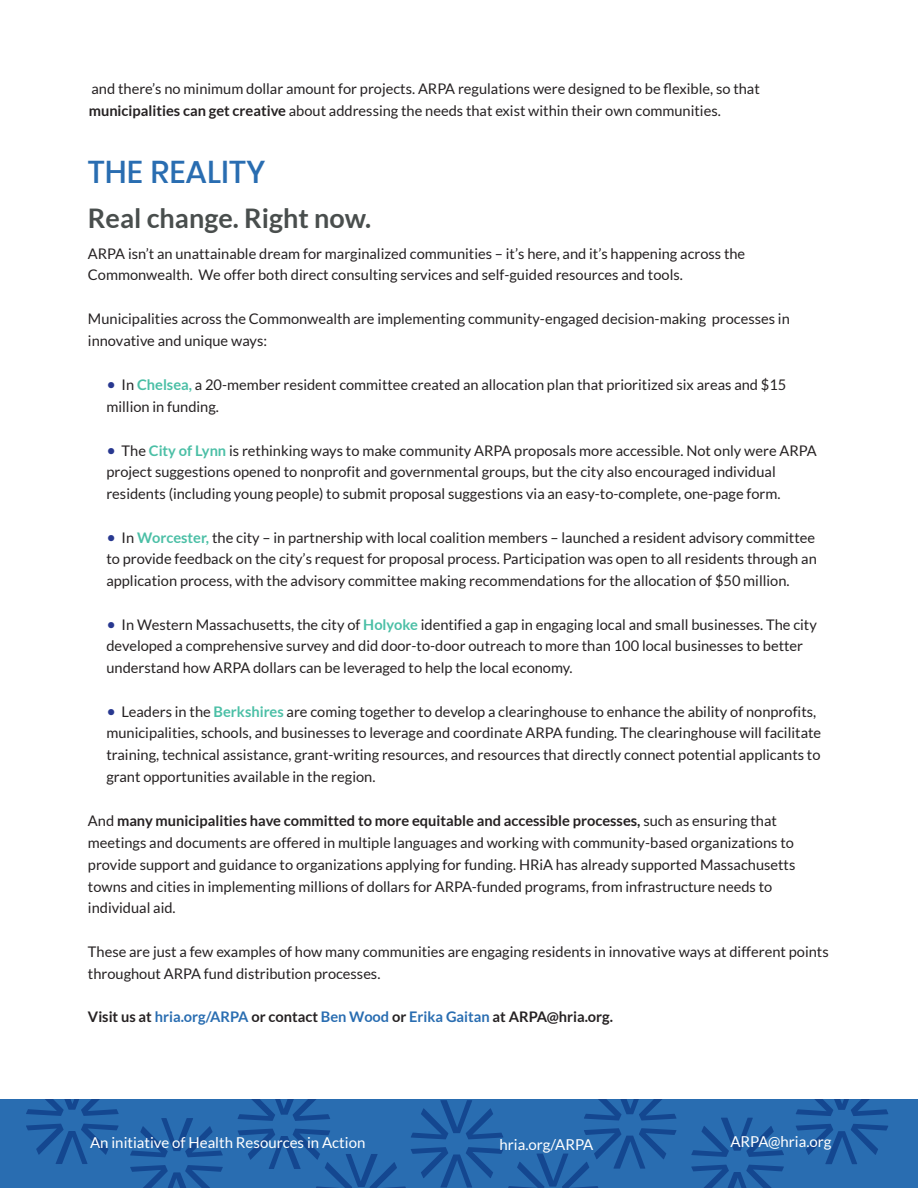
<style>
.page{position:relative;width:918px;height:1188px;background:#fff}
.page>*{position:absolute;margin:0;border:0;box-sizing:border-box;transform-origin:0 0}
.t1{font:500 31.5px "Poppins";color:#296db1}
.t2{font:700 27px "Lato";color:#494e4d}
.t3{font:15px "Lato";color:#fff}
.t4{font:14.7px/21.8px "Lato";color:#252122}
.t5{font:700 14.7px "Lato";color:#252122}
.s1{font-weight:700}
.s2{font-size:16.5px;color:#283890}
.s3{font-weight:700;color:#4bbfa6}
.s4{color:#296db1}
</style>
<div class="page">
<div style="left:0;top:1100px;width:918px;height:88px;background:#296db1"></div>
<svg style="left:691px;top:1165px;width:93px;height:22px"></svg>
<svg style="left:691px;top:1118px;width:93px;height:39px"></svg>
<svg style="left:130px;top:1165px;width:93px;height:22px"></svg>
<svg style="left:130px;top:1118px;width:93px;height:39px"></svg>
<svg style="left:238px;top:1100px;width:439px;height:87px"></svg>
<svg style="left:796px;top:1124px;width:92px;height:40px"></svg>
<svg style="left:796px;top:1100px;width:92px;height:16px"></svg>
<svg style="left:26px;top:1124px;width:93px;height:40px"></svg>
<svg style="left:26px;top:1100px;width:93px;height:16px"></svg>
<p class="t4" style="left:89px;top:78px;width:673px">and there’s no minimum dollar amount for projects. ARPA regulations were designed to be flexible, so that <span class="s1">municipalities can get creative</span> about addressing the needs that exist within their own communities.</p>
<h1 class="t1" style="left:88px;top:153px;width:179px">THE REALITY</h1>
<h2 class="t2" style="left:88px;top:203px;width:285px">Real change. Right now.</h2>
<p class="t4" style="left:88px;top:242px;width:659px">ARPA isn’t an unattainable dream for marginalized communities – it’s here, and it’s happening across the<br>Commonwealth. We offer both direct consulting services and self-guided resources and tools.</p>
<p class="t4" style="left:88px;top:308px;width:703px">Municipalities across the Commonwealth are implementing community-engaged decision-making processes in innovative and unique ways:</p>
<p class="t4" style="left:106px;top:374px;width:681px"><span class="s2">•</span> In <span class="s3">Chelsea,</span> a 20-member resident committee created an allocation plan that prioritized six areas and $15 million in funding.</p>
<p class="t4" style="left:106px;top:439px;width:712px"><span class="s2">•</span> The <span class="s3">City of Lynn</span> is rethinking ways to make community ARPA proposals more accessible. Not only were ARPA project suggestions opened to nonprofit and governmental groups, but the city also encouraged individual residents (including young people) to submit proposal suggestions via an easy-to-complete, one-page form.</p>
<p class="t4" style="left:106px;top:526px;width:712px;text-align:justify"><span class="s2">•</span> In <span class="s3">Worcester,</span> the city – in partnership with local coalition members – launched a resident advisory committee to provide feedback on the city’s request for proposal process. Participation was open to all residents through an application process, with the advisory committee making recommendations for the allocation of $50 million.</p>
<p class="t4" style="left:106px;top:613px;width:712px"><span class="s2">•</span> In Western Massachusetts, the city of <span class="s3">Holyoke</span> identified a gap in engaging local and small businesses. The city developed a comprehensive survey and did door-to-door outreach to more than 100 local businesses to better understand how ARPA dollars can be leveraged to help the local economy.</p>
<p class="t4" style="left:106px;top:700px;width:716px"><span class="s2">•</span> Leaders in the <span class="s3">Berkshires</span> are coming together to develop a clearinghouse to enhance the ability of nonprofits, municipalities, schools, and businesses to leverage and coordinate ARPA funding. The clearinghouse will facilitate training, technical assistance, grant-writing resources, and resources that directly connect potential applicants to grant opportunities available in the region.</p>
<p class="t4" style="left:88px;top:810px;width:709px">And <span class="s1">many municipalities have committed to more equitable and accessible processes,</span> such as ensuring that meetings and documents are offered in multiple languages and working with community-based organizations to provide support and guidance to organizations applying for funding. HRiA has already supported Massachusetts towns and cities in implementing millions of dollars for ARPA-funded programs, from infrastructure needs to individual aid.</p>
<p class="t4" style="left:88px;top:940px;width:742px">These are just a few examples of how many communities are engaging residents in innovative ways at different points throughout ARPA fund distribution processes.</p>
<p class="t5" style="left:88px;top:1008px;width:527px">Visit us at <span class="s4">hria.org/ARPA</span> or contact <span class="s4">Ben Wood</span> or <span class="s4">Erika Gaitan</span> at ARPA@hria.org.</p>
<p class="t3" style="left:90px;top:1134px;width:277px">An initiative of Health Resources in Action</p>
<p class="t3" style="left:500px;top:1136px;width:95px">hria.org/ARPA</p>
<p class="t3" style="left:730px;top:1134px;width:103px">ARPA@hria.org</p>
</div>
